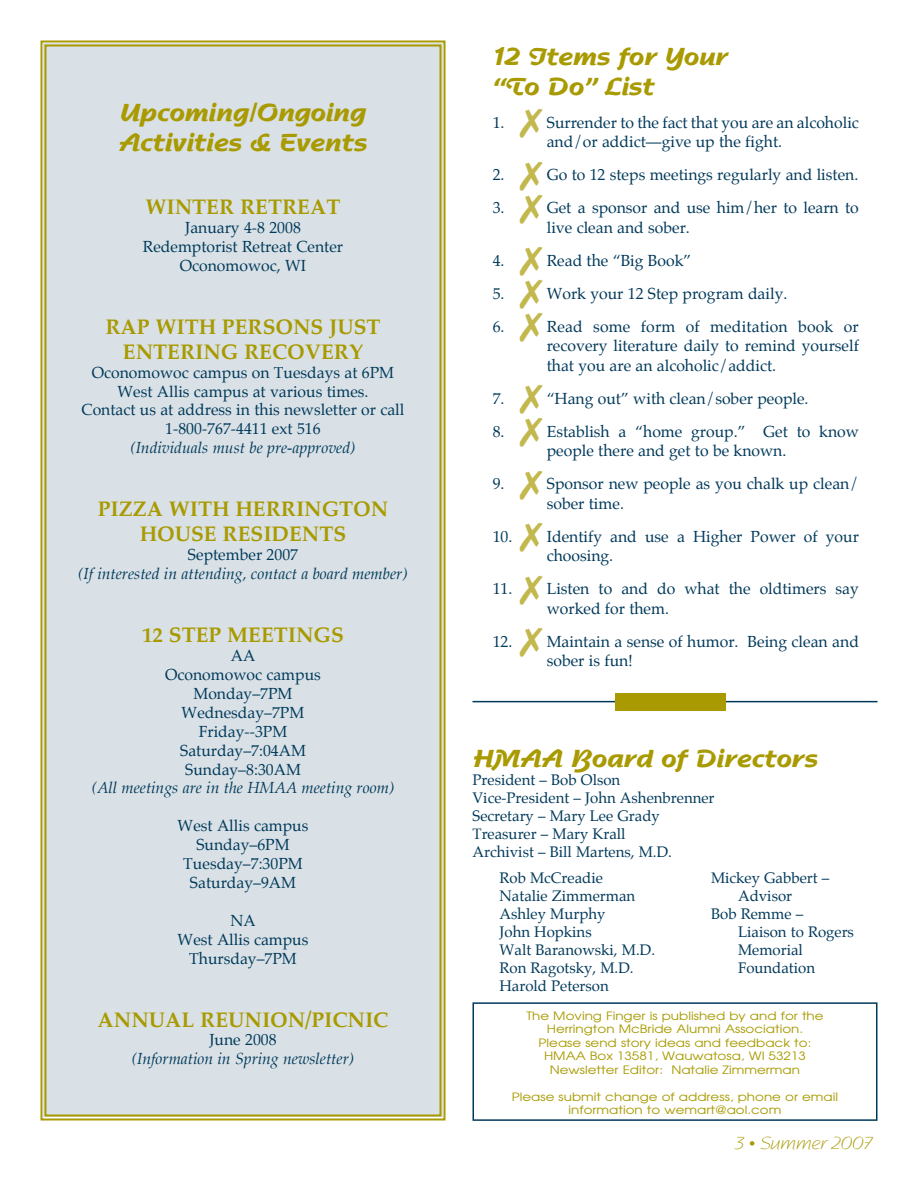
<style>
.page{position:relative;width:918px;height:1188px;background:#fff}
.page>*{position:absolute;margin:0;border:0;box-sizing:border-box;transform-origin:0 0}
.t1{font:700 25.5px/30px "Nadianne";color:#a89a00}
.t2{font:700 21px/25.2px "Palatino";color:#a89a00;text-align:center}
.t3{font:18px "Nadianne";color:#a89a00}
.t4{font:15.75px/18.9px "Palatino";color:#00395a}
.t5{font:italic 15.75px "Palatino";color:#00395a}
.t6{font:15px/18px "Palatino";color:#00395a}
.t7{font:11.55px/13.5px "Avant Garde";color:#a89a00;text-align:center;scale:1.18 1}
</style>
<div class="page">
<div style="left:40px;top:40px;width:406px;height:1081px;background:#d9e1e6"></div>
<div style="left:45px;top:45px;width:396px;height:1071px;border:2px solid #a89a00"></div>
<div style="left:473px;top:1002px;width:405px;height:119px;border:2px solid #00395a"></div>
<hr style="left:473px;top:701px;width:405px;height:1px;background:#00395a">
<div style="left:615px;top:694px;width:111px;height:17px;background:#a89a00"></div>
<h1 class="t1" style="left:119px;top:99px;width:250px">Upcoming/Ongoing<br>Activities &amp; Events</h1>
<h2 class="t2" style="left:146px;top:195px;width:196px">WINTER RETREAT</h2>
<p class="t4" style="left:143px;top:219px;width:202px;text-align:center">January 4-8 2008<br>Redemptorist Retreat Center<br>Oconomowoc, WI</p>
<h2 class="t2" style="left:105px;top:315px;width:277px">RAP WITH PERSONS JUST<br>ENTERING RECOVERY</h2>
<p class="t4" style="left:82px;top:364px;width:324px;text-align:center">Oconomowoc campus on Tuesdays at 6PM West Allis campus at various times.<br>Contact us at address in this newsletter or call 1-800-767-4411 ext 516</p>
<p class="t5" style="left:130px;top:442px;width:227px">(Individuals must be pre-approved)</p>
<h2 class="t2" style="left:98px;top:498px;width:292px">PIZZA WITH HERRINGTON<br>HOUSE RESIDENTS</h2>
<p class="t4" style="left:188px;top:547px;width:112px">September 2007</p>
<p class="t5" style="left:78px;top:568px;width:331px">(If interested in attending, contact a board member)</p>
<h2 class="t2" style="left:142px;top:624px;width:203px">12 STEP MEETINGS</h2>
<p class="t4" style="left:165px;top:648px;width:157px;text-align:center">AA<br>Oconomowoc campus<br>Monday–7PM<br>Wednesday–7PM<br>Friday--3PM<br>Saturday–7:04AM<br>Sunday–8:30AM</p>
<p class="t5" style="left:92px;top:782px;width:304px">(All meetings are in the HMAA meeting room)</p>
<p class="t4" style="left:178px;top:818px;width:132px;text-align:center">West Allis campus<br>Sunday–6PM<br>Tuesday–7:30PM<br>Saturday–9AM</p>
<p class="t4" style="left:178px;top:912px;width:132px;text-align:center">NA<br>West Allis campus<br>Thursday–7PM</p>
<h2 class="t2" style="left:98px;top:1008px;width:292px">ANNUAL REUNION/PICNIC</h2>
<p class="t4" style="left:209px;top:1032px;width:69px">June 2008</p>
<p class="t5" style="left:132px;top:1053px;width:224px">(Information in Spring newsletter)</p>
<h1 class="t1" style="left:493px;top:43px;width:237px">12 Items for Your “To Do” List</h1>
<p class="t4" style="left:493px;top:114px;width:13px">1.</p>
<p class="t4" style="left:547px;top:114px;width:314px;line-height:19.5px">Surrender to the fact that you are an alcoholic and/or addict—give up the fight.</p>
<p class="t4" style="left:493px;top:167px;width:13px">2.</p>
<p class="t4" style="left:547px;top:167px;width:313px">Go to 12 steps meetings regularly and listen.</p>
<p class="t4" style="left:493px;top:200px;width:13px">3.</p>
<p class="t4" style="left:547px;top:200px;width:314px;line-height:19.5px">Get a sponsor and use him/her to learn to live clean and sober.</p>
<p class="t4" style="left:493px;top:252px;width:13px">4.</p>
<p class="t4" style="left:547px;top:252px;width:146px">Read the “Big Book”</p>
<p class="t4" style="left:493px;top:285px;width:13px">5.</p>
<p class="t4" style="left:547px;top:285px;width:242px">Work your 12 Step program daily.</p>
<p class="t4" style="left:493px;top:318px;width:13px">6.</p>
<p class="t4" style="left:547px;top:318px;width:314px;line-height:19.5px;text-align:justify">Read some form of meditation book or recovery literature daily to remind yourself that you are an alcoholic/addict.</p>
<p class="t4" style="left:493px;top:390px;width:13px">7.</p>
<p class="t4" style="left:547px;top:390px;width:263px">“Hang out” with clean/sober people.</p>
<p class="t4" style="left:493px;top:423px;width:13px">8.</p>
<p class="t4" style="left:547px;top:423px;width:314px;line-height:19.5px">Establish a “home group.” Get to know people there and get to be known.</p>
<p class="t4" style="left:493px;top:476px;width:13px">9.</p>
<p class="t4" style="left:547px;top:476px;width:314px;line-height:19.5px">Sponsor new people as you chalk up clean/ sober time.</p>
<p class="t4" style="left:493px;top:528px;width:21px">10.</p>
<p class="t4" style="left:547px;top:528px;width:314px;line-height:19.5px">Identify and use a Higher Power of your choosing.</p>
<p class="t4" style="left:493px;top:581px;width:21px">11.</p>
<p class="t4" style="left:547px;top:581px;width:314px;line-height:19.5px">Listen to and do what the oldtimers say worked for them.</p>
<p class="t4" style="left:493px;top:633px;width:21px">12.</p>
<p class="t4" style="left:547px;top:633px;width:314px;line-height:19.5px">Maintain a sense of humor. Being clean and sober is fun!</p>
<h1 class="t1" style="left:472px;top:745px;width:347px">HMAA Board of Directors</h1>
<p class="t6" style="left:472px;top:772px;width:244px">President – Bob Olson<br>Vice-President – John Ashenbrenner<br>Secretary – Mary Lee Grady<br>Treasurer – Mary Krall<br>Archivist – Bill Martens, M.D.</p>
<p class="t6" style="left:499px;top:870px;width:157px">Rob McCreadie<br>Natalie Zimmerman<br>Ashley Murphy<br>John Hopkins<br>Walt Baranowski, M.D.<br>Ron Ragotsky, M.D.<br>Harold Peterson</p>
<p class="t6" style="left:711px;top:870px;width:120px">Mickey Gabbert –</p>
<p class="t6" style="left:738px;top:888px;width:56px">Advisor</p>
<p class="t6" style="left:711px;top:906px;width:94px">Bob Remme –</p>
<p class="t6" style="left:738px;top:924px;width:118px">Liaison to Rogers</p>
<p class="t6" style="left:738px;top:942px;width:66px">Memorial</p>
<p class="t6" style="left:738px;top:960px;width:79px">Foundation</p>
<p class="t7" style="left:526px;top:1010px;width:253px">The Moving Finger is published by and for the Herrington McBride Alumni Association.<br>Please send story ideas and feedback to:<br>HMAA Box 13581, Wauwatosa, WI 53213<br>Newsletter Editor: Natalie Zimmerman</p>
<p class="t7" style="left:512px;top:1091px;width:278px">Please submit change of address, phone or email information to wemart@aol.com</p>
<p class="t3" style="left:735px;top:1133px;width:138px">3 • Summer 2007</p>
</div>
